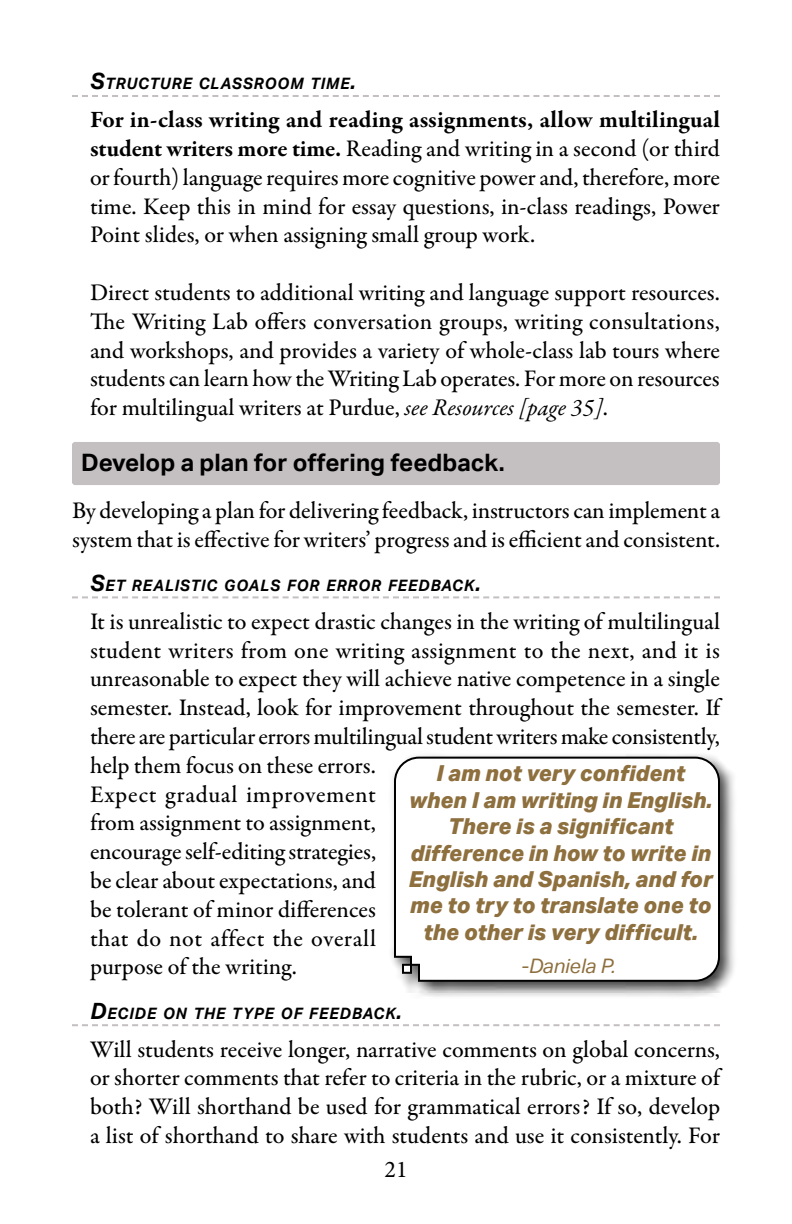
<style>
.page{position:relative;width:792px;height:1224px;background:#fff}
.page>*{position:absolute;margin:0;border:0;box-sizing:border-box;transform-origin:0 0}
.t1{font:500 24px/28.8px "Garamond Premr Pro";letter-spacing:-.005em;color:#000;text-align:justify}
.t2{font:700 24px "Aktiv Grotesk";color:#000}
.t3{font:24px "Minion Pro";color:#000}
.t4{font:italic 800 22px/26.4px "Aktiv Grotesk";color:#8e6f3e;text-align:center}
.t5{font:italic 20px "Aktiv Grotesk";color:#8e6f3e}
.t6{font:italic 700 15.8px "Aktiv Grotesk";letter-spacing:.055em;color:#000}
.s1{font-size:22.4px}
.s2{font-weight:700}
.s3{font-weight:400;font-style:italic}
</style>
<div class="page">
<svg style="left:72px;top:95px;width:648px;height:2px"></svg>
<div style="left:72px;top:442px;width:648px;height:43px;background:#c4bfc0"></div>
<svg style="left:72px;top:596px;width:648px;height:2px"></svg>
<svg style="left:72px;top:1024px;width:648px;height:2px"></svg>
<div style="left:389px;top:751px;width:349px;height:248px;background:#000;opacity:.75"></div>
<svg style="left:393px;top:756px;width:328px;height:227px"></svg>
<p class="t6" style="left:90px;top:75px;width:267px"><span class="s1">S</span>TRUCTURE CLASSROOM TIME<span class="s1">.</span></p>
<p class="t1" style="left:90px;top:106px;width:632px"><span class="s2">For in-class writing and reading assignments, allow multilingual student writers more time.</span> Reading and writing in a second (or third or fourth) language requires more cognitive power and, therefore, more time. Keep this in mind for essay questions, in-class readings, Power Point slides, or when assigning small group work.</p>
<p class="t1" style="left:90px;top:279px;width:632px">Direct students to additional writing and language support resources.<br>The Writing Lab offers conversation groups, writing consultations, and workshops, and provides a variety of whole-class lab tours where students can learn how the Writing Lab operates. For more on resources for multilingual writers at Purdue, <span class="s3">see Resources [page 35]</span>.</p>
<p class="t2" style="left:81px;top:449px;width:425px">Develop a plan for offering feedback.</p>
<p class="t1" style="left:72px;top:496px;width:650px">By developing a plan for delivering feedback, instructors can implement a system that is effective for writers’ progress and is efficient and consistent.</p>
<p class="t6" style="left:90px;top:576px;width:392px"><span class="s1">S</span>ET REALISTIC GOALS FOR ERROR FEEDBACK<span class="s1">.</span></p>
<p class="t1" style="left:90px;top:607px;width:632px;text-align:left">It is unrealistic to expect drastic changes in the writing of multilingual student writers from one writing assignment to the next, and it is unreasonable to expect they will achieve native competence in a single semester. Instead, look for improvement throughout the semester. If there are particular errors multilingual student writers make consistently, help them focus on these errors.<br>Expect gradual improvement<br>from assignment to assignment,<br>encourage self-editing strategies,<br>be clear about expectations, and<br>be tolerant of minor differences<br>that do not affect the overall<br>purpose of the writing.</p>
<p class="t6" style="left:90px;top:1004px;width:313px"><span class="s1">D</span>ECIDE ON THE TYPE OF FEEDBACK<span class="s1">.</span></p>
<p class="t1" style="left:90px;top:1035px;width:632px">Will students receive longer, narrative comments on global concerns, or shorter comments that refer to criteria in the rubric, or a mixture of both? Will shorthand be used for grammatical errors? If so, develop a list of shorthand to share with students and use it consistently. For</p>
<p class="t4" style="left:409px;top:760px;width:305px">I am not very confident when I am writing in English.<br>There is a significant difference in how to write in<br>English and Spanish, and for me to try to translate one to the other is very difficult.</p>
<p class="t5" style="left:521px;top:954px;width:96px">-Daniela P.</p>
<p class="t3" style="left:384px;top:1154px;width:25px">21</p>
</div>
